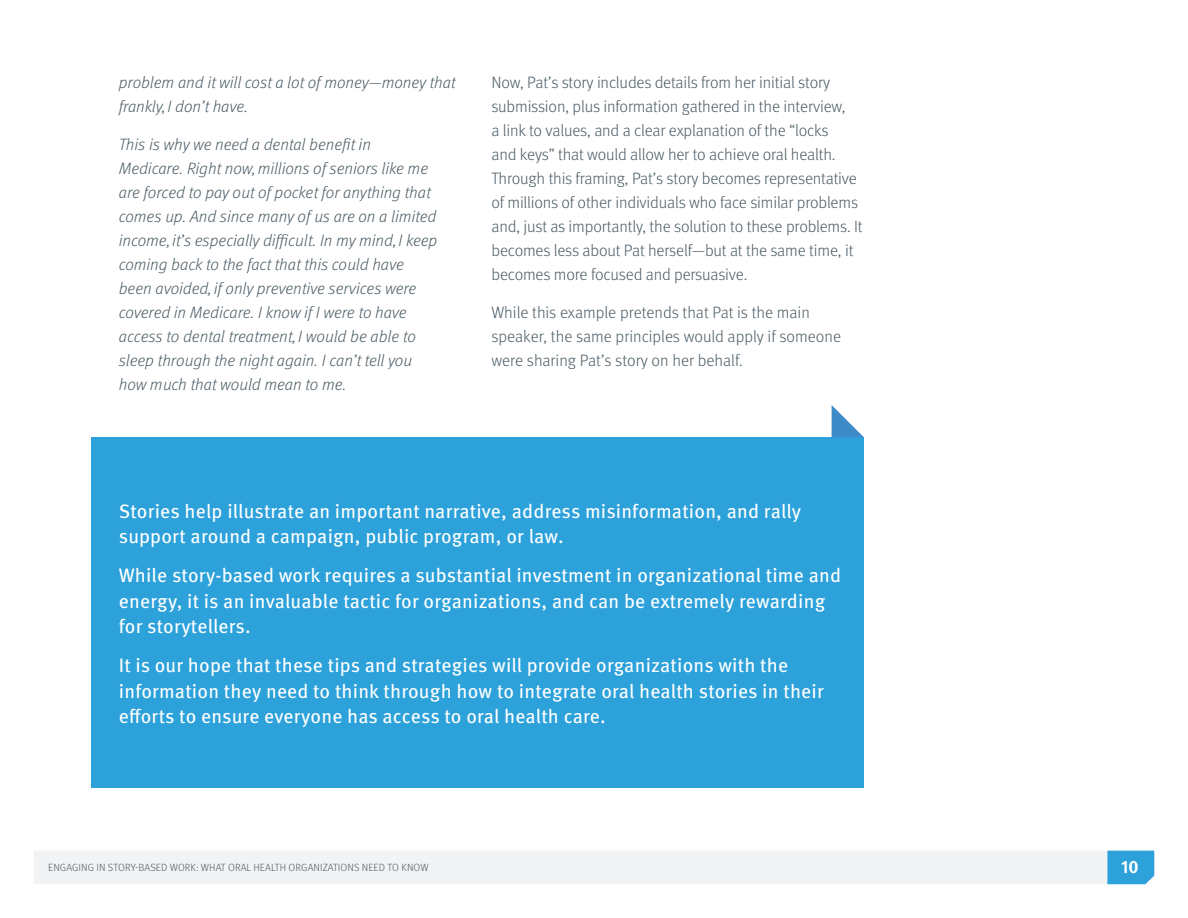
<style>
.page{position:relative;width:1188px;height:918px;background:#fff}
.page>*{position:absolute;margin:0;border:0;box-sizing:border-box;transform-origin:0 0}
.SUMMARY___CINCLUSION{font:19.5px/25.5px "Meta OT";letter-spacing:.01em;color:#fff}
.t1{font:700 18px "Meta OT";color:#fff}
.BODY{font:300 16.5px/24px "Meta OT";letter-spacing:-.01em;color:#4b5c65}
.BODY-2{font:italic 300 16.5px/24px "Meta OT";color:#4b5c65}
.t2{font:300 10.5px "Meta OT";letter-spacing:.01em;color:#4b5c65}
</style>
<div class="page">
<div style="left:34px;top:851px;width:1120px;height:33px;background:#f2f3f4"></div>
<div style="left:92px;top:437px;width:772px;height:351px;background:#2ca1da"></div>
<svg style="left:832px;top:405px;width:32px;height:32px"></svg>
<p class="BODY-2" style="left:119px;top:71px;width:338px">problem and it will cost a lot of money—money that frankly, I don’t have.</p>
<p class="BODY-2" style="left:119px;top:132px;width:320px">This is why we need a dental benefit in Medicare. Right now, millions of seniors like me are forced to pay out of pocket for anything that comes up. And since many of us are on a limited income, it’s especially difficult. In my mind, I keep coming back to the fact that this could have been avoided, if only preventive services were covered in Medicare. I know if I were to have access to dental treatment, I would be able to sleep through the night again. I can’t tell you how much that would mean to me.</p>
<p class="BODY" style="left:491px;top:71px;width:373px">Now, Pat’s story includes details from her initial story submission, plus information gathered in the interview,<br>a link to values, and a clear explanation of the “locks<br>and keys” that would allow her to achieve oral health.<br>Through this framing, Pat’s story becomes representative of millions of other individuals who face similar problems and, just as importantly, the solution to these problems. It becomes less about Pat herself—but at the same time, it becomes more focused and persuasive.</p>
<p class="BODY" style="left:491px;top:300px;width:351px">While this example pretends that Pat is the main speaker, the same principles would apply if someone were sharing Pat’s story on her behalf.</p>
<p class="SUMMARY___CINCLUSION" style="left:119px;top:498px;width:684px">Stories help illustrate an important narrative, address misinformation, and rally support around a campaign, public program, or law.</p>
<p class="SUMMARY___CINCLUSION" style="left:119px;top:563px;width:724px">While story-based work requires a substantial investment in organizational time and energy, it is an invaluable tactic for organizations, and can be extremely rewarding for storytellers.</p>
<p class="SUMMARY___CINCLUSION" style="left:119px;top:653px;width:707px">It is our hope that these tips and strategies will provide organizations with the information they need to think through how to integrate oral health stories in their efforts to ensure everyone has access to oral health care.</p>
<p class="t2" style="left:48px;top:862px;width:382px">ENGAGING IN STORY-BASED WORK: WHAT ORAL HEALTH ORGANIZATIONS NEED TO KNOW</p>
<p class="t1" style="left:1121px;top:855px;width:19px">10</p>
</div>
